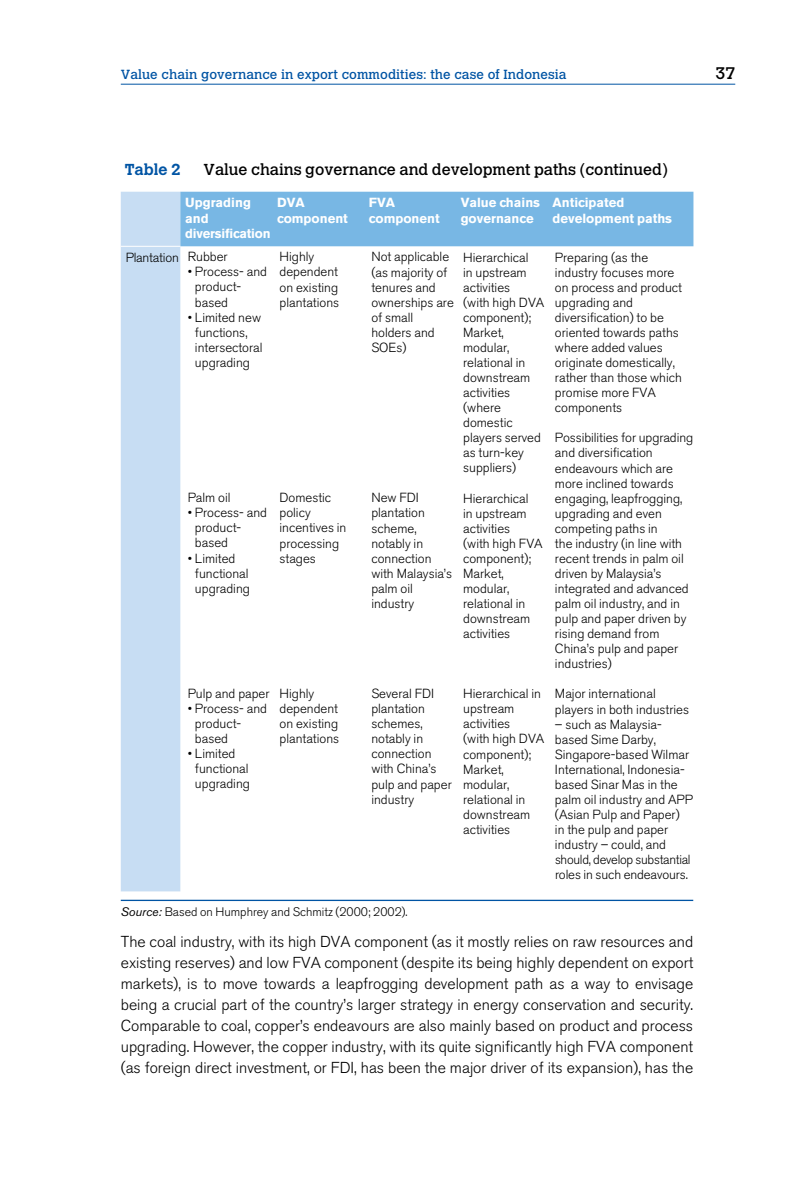
<style>
.page{position:relative;width:794px;height:1191px;background:#fff}
.page>*{position:absolute;margin:0;border:0;box-sizing:border-box;transform-origin:0 0}
.t1{font:16.62px "Calvert MT Std";color:#000}
.t2{font:300 15.75px/21px "Akzidenz Grotesk BE";color:#000;text-align:justify}
.t3{font:15.75px "Calvert MT Std";color:#000}
.t4{font:700 15.75px "Calvert MT Std";color:#0054a4}
.t5{font:300 13.12px/15px "Akzidenz Grotesk BE";color:#000}
.t6{font:700 13.12px/15.4px "Akzidenz Grotesk BE";color:#fff}
.t7{font:13.12px "Calvert MT Std";letter-spacing:.005em;color:#0054a4}
.t8{font:300 12.25px "Akzidenz Grotesk BE";color:#000}
.s1{font-weight:400;font-style:italic}
</style>
<div class="page">
<hr style="left:121px;top:84px;width:614px;height:1px;background:#0054a4">
<hr style="left:121px;top:899px;width:572px;height:2px;background:#0054a4">
<div style="left:121px;top:192px;width:59px;height:699px;background:#c7ddf3"></div>
<div style="left:180px;top:192px;width:513px;height:54px;background:#78b7e4"></div>
<hr style="left:121px;top:246px;width:59px;height:1px;background:#fff">
<p class="t7" style="left:121px;top:67px;width:447px">Value chain governance in export commodities: the case of Indonesia</p>
<p class="t1" style="left:715px;top:63px;width:21px">37</p>
<p class="t4" style="left:125px;top:159px;width:58px">Table 2</p>
<p class="t3" style="left:203px;top:160px;width:466px">Value chains governance and development paths (continued)</p>
<p class="t6" style="left:185px;top:195px;width:87px">Upgrading and diversification</p>
<p class="t6" style="left:277px;top:195px;width:72px">DVA component</p>
<p class="t6" style="left:369px;top:195px;width:72px">FVA component</p>
<p class="t6" style="left:461px;top:195px;width:81px">Value chains governance</p>
<p class="t6" style="left:552px;top:195px;width:121px">Anticipated development paths</p>
<p class="t5" style="left:126px;top:251px;width:103px">Plantation Rubber</p>
<p class="t5" style="left:195px;top:265px;width:74px;text-indent:-7px">• Process- and product&shy;based</p>
<p class="t5" style="left:188px;top:310px;width:76px;text-align:center">• Limited new functions, intersectoral upgrading</p>
<p class="t5" style="left:555px;top:250px;width:128px">Preparing (as the industry focuses more on process and product upgrading and diversification) to be oriented towards paths where added values originate domestically, rather than those which promise more FVA components</p>
<p class="t5" style="left:555px;top:430px;width:140px">Possibilities for upgrading and diversification endeavours which are more inclined towards engaging, leapfrogging, upgrading and even competing paths in<br>the industry (in line with recent trends in palm oil driven by Malaysia’s integrated and advanced palm oil industry, and in pulp and paper driven by rising demand from<br>China’s pulp and paper industries)</p>
<p class="t5" style="left:555px;top:686px;width:136px">Major international players in both industries</p>
<p class="t5" style="left:555px;top:716px;width:139px">– such as Malaysia&shy;based Sime Darby,<br>Singapore-based Wilmar<br>International, Indonesia&shy;based Sinar Mas in the palm oil industry and APP (Asian Pulp and Paper)<br>in the pulp and paper industry – could, and should, develop substantial roles in such endeavours.</p>
<p class="t5" style="left:279px;top:250px;width:61px">Highly dependent on existing plantations</p>
<p class="t5" style="left:371px;top:250px;width:84px">Not applicable (as majority of tenures and ownerships are of small holders and<br>SOEs)</p>
<p class="t5" style="left:463px;top:250px;width:83px">Hierarchical<br>in upstream activities<br>(with high DVA component);<br>Market, modular, relational in downstream activities (where domestic players served as turn-key suppliers)</p>
<p class="t5" style="left:463px;top:491px;width:81px">Hierarchical<br>in upstream activities<br>(with high FVA component);<br>Market, modular, relational in downstream activities</p>
<p class="t5" style="left:188px;top:490px;width:44px">Palm oil</p>
<p class="t5" style="left:195px;top:505px;width:74px;text-indent:-7px">• Process- and product&shy;based</p>
<p class="t5" style="left:195px;top:550px;width:56px;text-indent:-7px">• Limited functional upgrading</p>
<p class="t5" style="left:279px;top:490px;width:68px">Domestic policy incentives in processing stages</p>
<p class="t5" style="left:371px;top:490px;width:82px">New FDI plantation scheme, notably in connection with Malaysia’s palm oil industry</p>
<p class="t5" style="left:371px;top:686px;width:82px">Several FDI plantation schemes, notably in connection with China’s pulp and paper industry</p>
<p class="t5" style="left:188px;top:686px;width:83px">Pulp and paper</p>
<p class="t5" style="left:195px;top:701px;width:74px;text-indent:-7px">• Process- and product&shy;based</p>
<p class="t5" style="left:195px;top:746px;width:56px;text-indent:-7px">• Limited functional upgrading</p>
<p class="t5" style="left:279px;top:686px;width:61px">Highly dependent on existing plantations</p>
<p class="t5" style="left:463px;top:686px;width:83px">Hierarchical in upstream activities<br>(with high DVA component);<br>Market, modular, relational in downstream activities</p>
<p class="t8" style="left:121px;top:904px;width:288px"><span class="s1">Source:</span> Based on Humphrey and Schmitz (2000; 2002).</p>
<p class="t2" style="left:121px;top:931px;width:574px">The coal industry, with its high DVA component (as it mostly relies on raw resources and existing reserves) and low FVA component (despite its being highly dependent on export markets), is to move towards a leapfrogging development path as a way to envisage being a crucial part of the country’s larger strategy in energy conservation and security.<br>Comparable to coal, copper’s endeavours are also mainly based on product and process upgrading. However, the copper industry, with its quite significantly high FVA component (as foreign direct investment, or FDI, has been the major driver of its expansion), has the</p>
</div>
